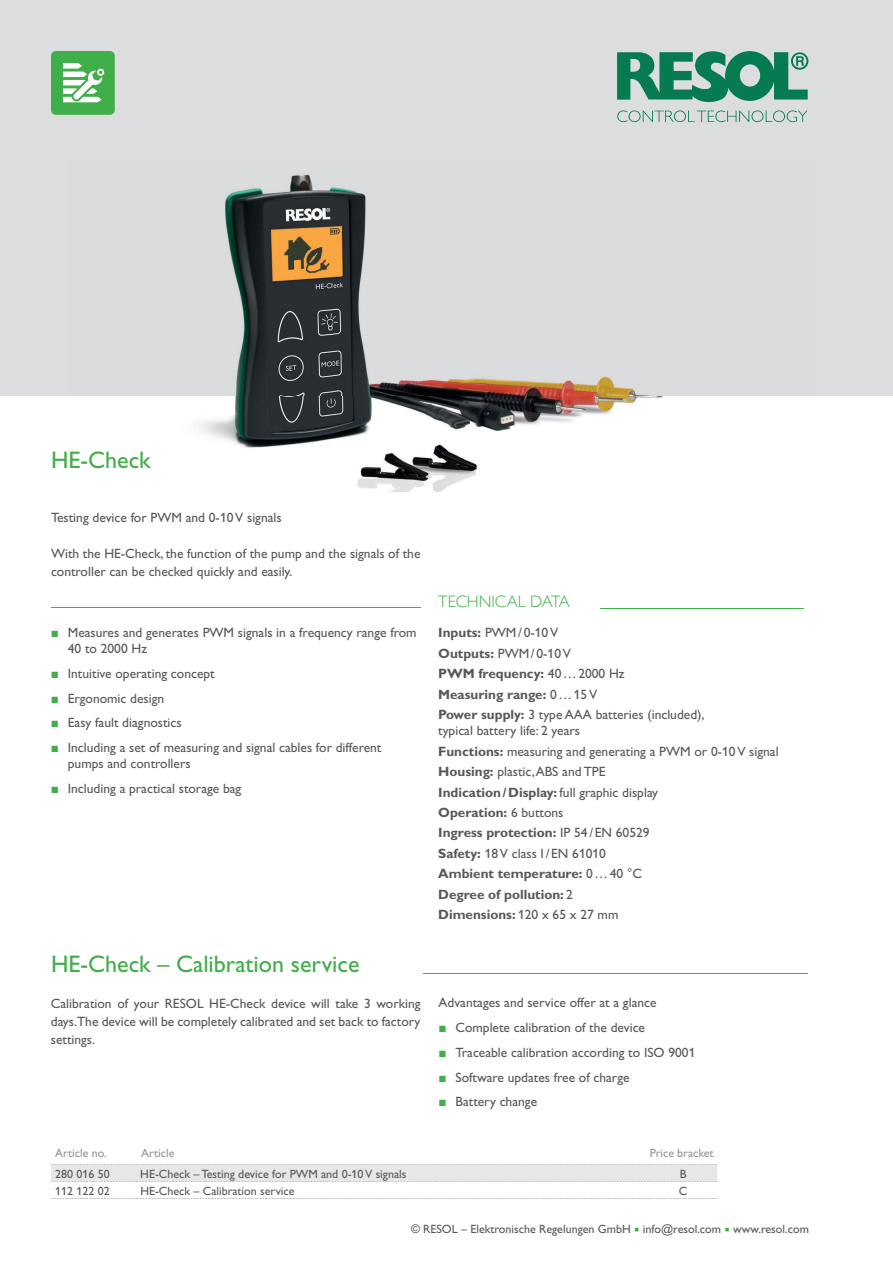
<style>
.page{position:relative;width:893px;height:1263px;background:#fff}
.page>*{position:absolute;margin:0;border:0;box-sizing:border-box;transform-origin:0 0}
.t1{font:24px "Gill Alt One";color:#40ae49}
.t2{font:300 16.5px "Gill Sans";color:#40ae49}
.t3{font:13.5px/20.4px "Gill Alt One";color:#57585a}
.t4{font:12px "Gill Alt One";color:#57585a}
.t5{font:12px "Gill Alt One";color:#939598}
.s1{font-family:"Arial";font-weight:700;color:#40ae49}
.s2{font-weight:700}
.s3{color:#40ae49}
</style>
<div class="page">
<div style="left:0;top:0;width:893px;height:395px;background:#dcdddf"></div>
<div style="left:51px;top:51px;width:64px;height:64px;background:#40ae49;border-radius:5px"></div>
<svg style="left:63px;top:63px;width:41px;height:39px"></svg>
<img style="left:68px;top:174px;width:745px;height:318px">
<hr style="left:600px;top:608px;width:203px;height:1px;background:#40ae49">
<svg style="left:51px;top:1164px;width:667px;height:35px"></svg>
<hr style="left:51px;top:608px;width:369px;height:1px;background:#40ae49">
<hr style="left:423px;top:973px;width:385px;height:1px;background:#40ae49">
<svg style="left:617px;top:51px;width:191px;height:71px"></svg>
<h1 class="t1" style="left:51px;top:446px;width:101px">HE-Check</h1>
<p class="t3" style="left:51px;top:507px;width:232px">Testing device for PWM and 0-10 V signals</p>
<p class="t3" style="left:51px;top:544px;width:371px;line-height:18px">With the HE-Check, the function of the pump and the signals of the controller can be checked quickly and easily.</p>
<p class="t3" style="left:68px;top:624px;width:350px;line-height:16.2px;text-indent:-17px"><span class="s1">■</span> Measures and generates PWM signals in a frequency range from<br>40 to 2000 Hz</p>
<p class="t3" style="left:51px;top:663px;width:165px"><span class="s1">■</span> Intuitive operating concept</p>
<p class="t3" style="left:51px;top:688px;width:115px"><span class="s1">■</span> Ergonomic design</p>
<p class="t3" style="left:51px;top:713px;width:132px"><span class="s1">■</span> Easy fault diagnostics</p>
<p class="t3" style="left:68px;top:739px;width:315px;line-height:16.2px;text-indent:-17px"><span class="s1">■</span> Including a set of measuring and signal cables for different pumps and controllers</p>
<p class="t3" style="left:51px;top:778px;width:192px"><span class="s1">■</span> Including a practical storage bag</p>
<p class="t2" style="left:438px;top:592px;width:133px">TECHNICAL DATA</p>
<p class="t3" style="left:438px;top:622px;width:268px"><span class="s2">Inputs:</span> PWM / 0-10 V<br><span class="s2">Outputs:</span> PWM / 0-10 V<br><span class="s2">PWM frequency:</span> 40 … 2000 Hz<br><span class="s2">Measuring range:</span> 0 … 15 V<br><span class="s2">Power supply:</span> 3 type AAA batteries (included),</p>
<p class="t3" style="left:438px;top:720px;width:342px">typical battery life: 2 years<br><span class="s2">Functions:</span> measuring and generating a PWM or 0-10 V signal<br><span class="s2">Housing:</span> plastic, ABS and TPE<br><span class="s2">Indication / Display:</span> full graphic display<br><span class="s2">Operation:</span> 6 buttons<br><span class="s2">Ingress protection:</span> IP 54 / EN 60529<br><span class="s2">Safety:</span> 18 V class I / EN 61010<br><span class="s2">Ambient temperature:</span> 0 … 40 °C<br><span class="s2">Degree of pollution:</span> 2<br><span class="s2">Dimensions:</span> 120 x 65 x 27 mm</p>
<h1 class="t1" style="left:51px;top:950px;width:310px">HE-Check – Calibration service</h1>
<p class="t3" style="left:51px;top:994px;width:371px;line-height:18px;text-align:justify">Calibration of your RESOL HE-Check device will take 3 working days.The device will be completely calibrated and set back to factory settings.</p>
<p class="t3" style="left:438px;top:992px;width:220px">Advantages and service offer at a glance</p>
<p class="t3" style="left:438px;top:1017px;width:208px"><span class="s1">■</span> Complete calibration of the device</p>
<p class="t3" style="left:438px;top:1042px;width:258px"><span class="s1">■</span> Traceable calibration according to ISO 9001</p>
<p class="t3" style="left:438px;top:1067px;width:193px"><span class="s1">■</span> Software updates free of charge</p>
<p class="t3" style="left:438px;top:1091px;width:100px"><span class="s1">■</span> Battery change</p>
<p class="t5" style="left:55px;top:1146px;width:53px">Article no.</p>
<p class="t5" style="left:141px;top:1146px;width:35px">Article</p>
<p class="t5" style="left:650px;top:1146px;width:65px">Price bracket</p>
<p class="t4" style="left:55px;top:1167px;width:56px">280 016 50</p>
<p class="t4" style="left:140px;top:1167px;width:268px">HE-Check – Testing device for PWM and 0-10 V signals</p>
<p class="t4" style="left:680px;top:1167px;width:8px">B</p>
<p class="t4" style="left:55px;top:1184px;width:56px">112 122 02</p>
<p class="t4" style="left:140px;top:1184px;width:156px">HE-Check – Calibration service</p>
<p class="t4" style="left:679px;top:1184px;width:10px">C</p>
<p class="t4" style="left:411px;top:1222px;width:399px">© RESOL – Elektronische Regelungen GmbH <span class="s3">▪</span> info@resol.com <span class="s3">▪</span> www.resol.com</p>
</div>
